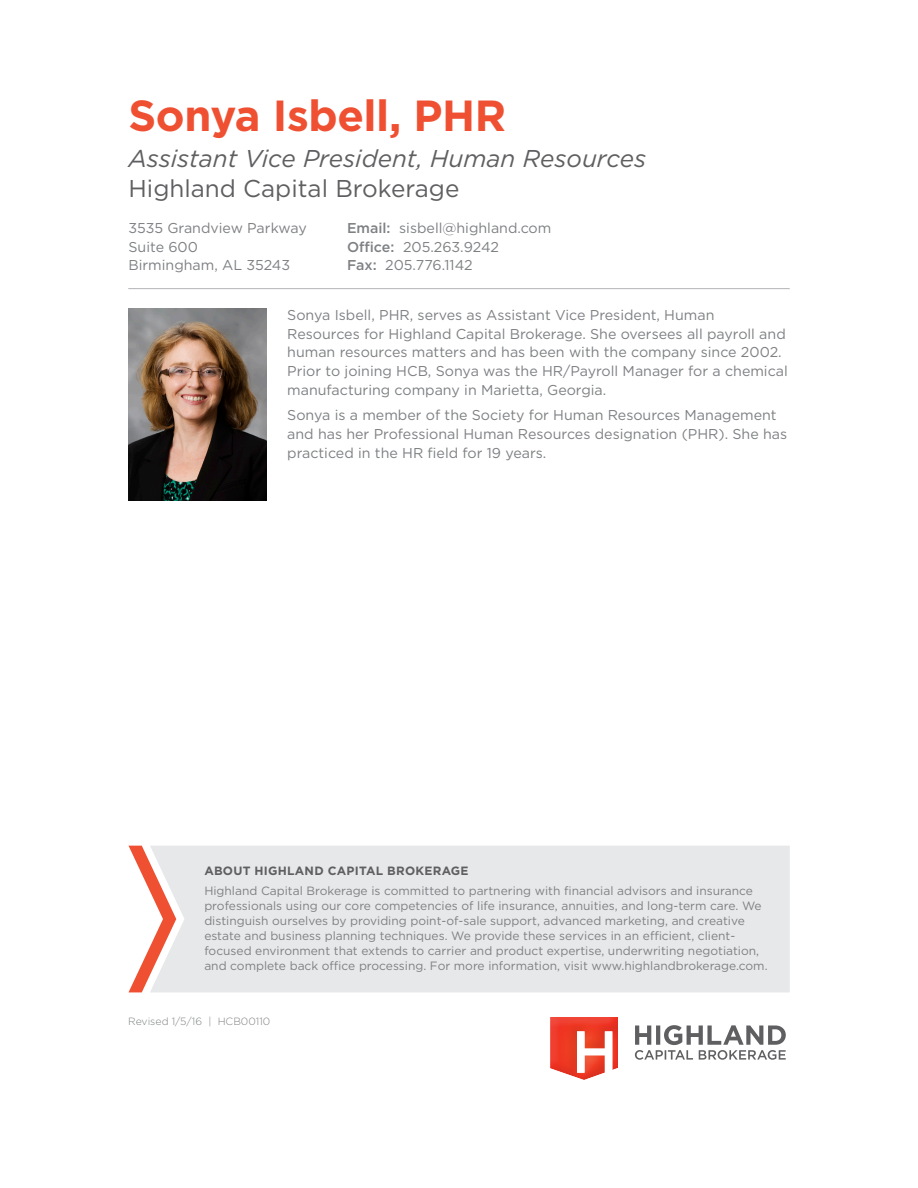
<style>
.page{position:relative;width:918px;height:1188px;background:#fff}
.page>*{position:absolute;margin:0;border:0;box-sizing:border-box;transform-origin:0 0}
.t1{font:700 43.5px "Gotham";letter-spacing:-.01em;color:#ef5032}
.t2{font:italic 24.3px/29.1px "Gotham";color:#5f5f62}
.Bio_Paragraph_Style{font:14.25px/18.8px "Gotham";color:#7e8083}
.Bio_Paragraph_Style-2{font:12px/15px "Gotham";color:#7e8083}
.Bio_Subheader_Style{font:700 12px "Gotham";letter-spacing:.02em;color:#5f5f62}
.t3{font:300 10.5px "Gotham";color:#7e8083}
.s1{font-style:normal}
.s2{font-weight:500}
</style>
<div class="page">
<svg style="left:128px;top:846px;width:22px;height:146px"></svg>
<div style="left:150px;top:846px;width:640px;height:146px;background:#e7e8e9"></div>
<hr style="left:128px;top:288px;width:662px;height:1px;background:#bbbcbf">
<img style="left:128px;top:308px;width:138px;height:192px">
<div style="left:545px;top:1016px;width:75px;height:68px;background:#231f20;opacity:.09"></div>
<svg style="left:635px;top:1025px;width:151px;height:35px"></svg>
<p class="t1" style="left:128px;top:87px;width:379px">Sonya Isbell, PHR</p>
<p class="t2" style="left:128px;top:144px;width:519px">Assistant Vice President, Human Resources<br><span class="s1">Highland Capital Brokerage</span></p>
<p class="Bio_Paragraph_Style" style="left:128px;top:218px;width:180px">3535 Grandview Parkway<br>Suite 600</p>
<p class="Bio_Paragraph_Style" style="left:128px;top:256px;width:163px">Birmingham, AL 35243</p>
<p class="Bio_Paragraph_Style" style="left:347px;top:218px;width:206px"><span class="s2">Email:</span> sisbell@highland.com</p>
<p class="Bio_Paragraph_Style" style="left:347px;top:237px;width:154px"><span class="s2">Office:</span> 205.263.9242<br><span class="s2">Fax:</span> 205.776.1142</p>
<p class="Bio_Paragraph_Style" style="left:287px;top:305px;width:502px">Sonya Isbell, PHR, serves as Assistant Vice President, Human Resources for Highland Capital Brokerage. She oversees all payroll and human resources matters and has been with the company since 2002.<br>Prior to joining HCB, Sonya was the HR/Payroll Manager for a chemical manufacturing company in Marietta, Georgia.</p>
<p class="Bio_Paragraph_Style" style="left:287px;top:406px;width:501px">Sonya is a member of the Society for Human Resources Management and has her Professional Human Resources designation (PHR). She has practiced in the HR field for 19 years.</p>
<p class="Bio_Subheader_Style" style="left:204px;top:863px;width:266px">ABOUT HIGHLAND CAPITAL BROKERAGE</p>
<p class="Bio_Paragraph_Style-2" style="left:204px;top:883px;width:565px">Highland Capital Brokerage is committed to partnering with financial advisors and insurance professionals using our core competencies of life insurance, annuities, and long-term care. We distinguish ourselves by providing point-of-sale support, advanced marketing, and creative estate and business planning techniques. We provide these services in an efficient, client&shy;focused environment that extends to carrier and product expertise, underwriting negotiation, and complete back office processing. For more information, visit www.highlandbrokerage.com.</p>
<p class="t3" style="left:128px;top:1015px;width:144px">Revised 1/5/16 | HCB00110</p>
</div>
